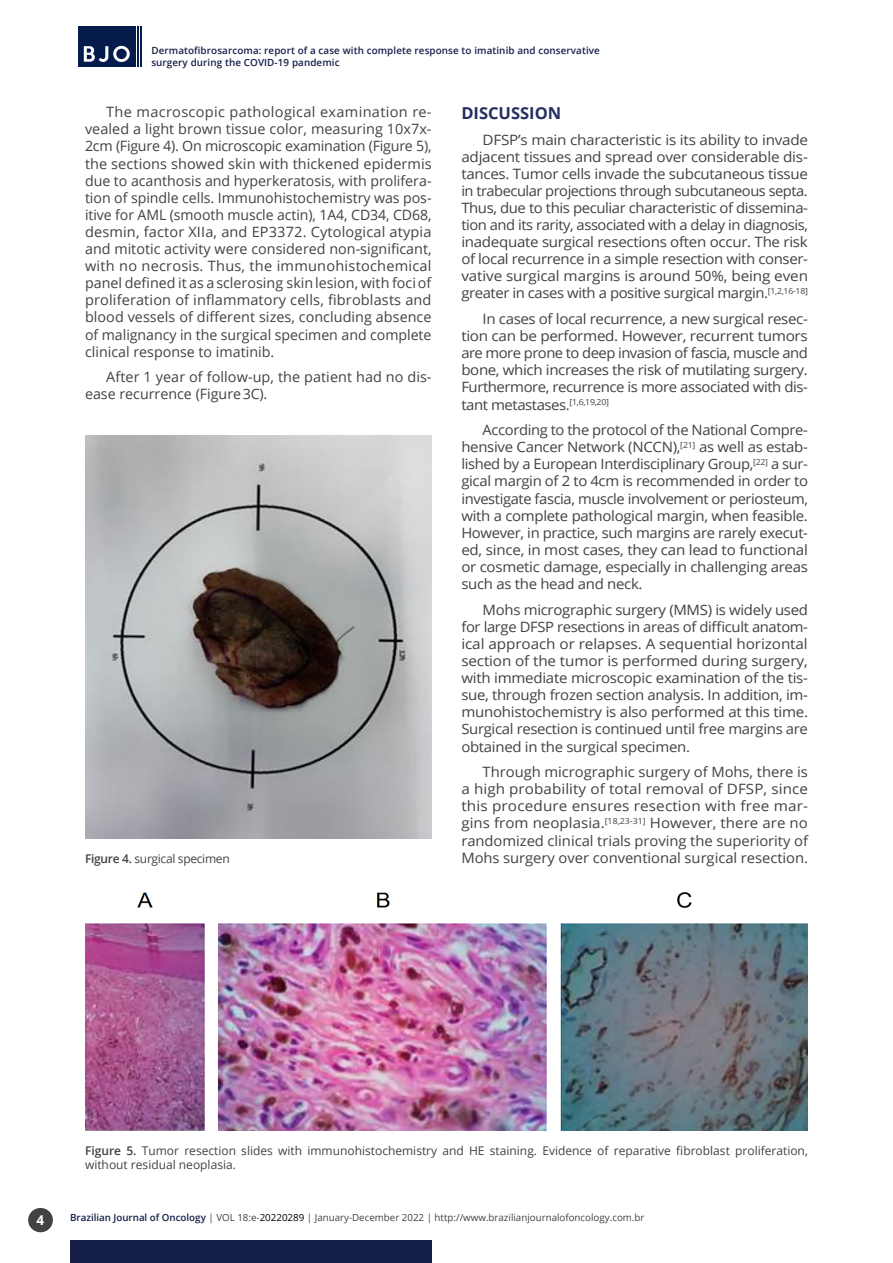
<style>
.page{position:relative;width:893px;height:1263px;background:#fff}
.page>*{position:absolute;margin:0;border:0;box-sizing:border-box;transform-origin:0 0}
.t1{font:700 16.5px "Open Sans";color:#242f5f}
.t2{font:14.25px/17.1px "Open Sans";letter-spacing:-.005em;color:#424243;text-align:justify}
.t3{font:14.25px/17.1px "Open Sans";letter-spacing:-.005em;color:#424243;text-align:justify;scale:1.07 1}
.t4{font:14.25px/17.1px "Open Sans";letter-spacing:-.005em;color:#424243;text-align:justify;scale:1.05 1}
.t5{font:14.25px/17.1px "Open Sans";letter-spacing:-.005em;color:#424243;text-align:justify;scale:1.04 1}
.t6{font:14.25px/17.1px "Open Sans";letter-spacing:-.005em;color:#424243;text-align:justify;scale:1.06 1}
.t7{font:700 13.5px "Open Sans";color:#fff}
.t8{font:12px/14.4px "Open Sans";color:#424243}
.t9{font:12px "Open Sans";letter-spacing:-.025em;color:#424243}
.t10{font:600 9.9px/11.9px "Open Sans";letter-spacing:.01em;color:#161f4a}
.t11{font:9.75px "Open Sans";color:#424243}
.s1{font-weight:600}
.s2{font-weight:600;color:#161f4a}
.s3{color:#000}
</style>
<div class="page">
<div style="left:70px;top:1240px;width:362px;height:23px;background:#161f4a"></div>
<div style="left:28px;top:1208px;width:25px;height:24px;background:#424243;border-radius:50%"></div>
<div style="left:78px;top:26px;width:57px;height:40px;background:#041b4c"></div>
<hr style="left:137px;top:26px;width:2px;height:40px;background:#041b4c">
<hr style="left:140px;top:26px;width:1px;height:40px;background:#041b4c">
<svg style="left:84px;top:46px;width:46px;height:16px"></svg>
<img style="left:85px;top:436px;width:347px;height:402px">
<img style="left:85px;top:893px;width:723px;height:238px">
<p class="t10" style="left:151px;top:45px;width:450px">Dermatofibrosarcoma: report of a case with complete response to imatinib and conservative surgery during the COVID-19 pandemic</p>
<p class="t2" style="left:85px;top:103px;width:348px;text-indent:21px">The macroscopic pathological examination re&shy;vealed a light brown tissue color, measuring 10x7x-2cm (Figure 4). On microscopic examination (Figure 5), the sections showed skin with thickened epidermis due to acanthosis and hyperkeratosis, with prolifera&shy;tion of spindle cells. Immunohistochemistry was pos&shy;itive for AML (smooth muscle actin), 1A4, CD34, CD68, desmin, factor XIIa, and EP3372. Cytological atypia and mitotic activity were considered non-significant, with no necrosis. Thus, the immunohistochemical panel defi ned it as a sclerosing skin lesion, with foci of proliferation of inflammatory cells, fi broblasts and blood vessels of different sizes, concluding absence of malignancy in the surgical specimen and complete clinical response to imatinib.</p>
<p class="t2" style="left:85px;top:368px;width:348px;text-indent:21px">After 1 year of follow-up, the patient had no dis&shy;ease recurrence (Figure 3C).</p>
<p class="t1" style="left:461px;top:101px;width:101px">DISCUSSION</p>
<p class="t3" style="left:461px;top:130px;width:326px;text-indent:21px">DFSP’s main characteristic is its ability to invade adjacent tissues and spread over considerable dis&shy;tances. Tumor cells invade the subcutaneous tissue in trabecular projections through subcutaneous septa.<br>Thus, due to this peculiar characteristic of dissemina&shy;tion and its rarity, associated with a delay in diagnosis, inadequate surgical resections often occur. The risk of local recurrence in a simple resection with conser&shy;vative surgical margins is around 50%, being even greater in cases with a positive surgical margin.<sup>[1,2,16-18]</sup></p>
<p class="t6" style="left:461px;top:310px;width:328px;text-indent:21px">In cases of local recurrence, a new surgical resec&shy;tion can be performed. However, recurrent tumors are more prone to deep invasion of fascia, muscle and bone, which increases the risk of mutilating surgery.<br>Furthermore, recurrence is more associated with dis&shy;tant metastases.<sup>[1,6,19,20]</sup></p>
<p class="t2" style="left:461px;top:421px;width:348px;text-indent:21px">According to the protocol of the National Compre&shy;hensive Cancer Network (NCCN),<sup>[21]</sup> as well as estab&shy;lished by a European Interdisciplinary Group,<sup>[22]</sup> a sur&shy;gical margin of 2 to 4cm is recommended in order to investigate fascia, muscle involvement or periosteum, with a complete pathological margin, when feasible.<br>However, in practice, such margins are rarely execut&shy;ed, since, in most cases, they can lead to functional or cosmetic damage, especially in challenging areas such as the head and neck.</p>
<p class="t4" style="left:461px;top:601px;width:332px;text-indent:21px">Mohs micrographic surgery (MMS) is widely used for large DFSP resections in areas of difficult anatom&shy;ical approach or relapses. A sequential horizontal section of the tumor is performed during surgery, with immediate microscopic examination of the tis&shy;sue, through frozen section analysis. In addition, im&shy;munohistochemistry is also performed at this time.<br>Surgical resection is continued until free margins are obtained in the surgical specimen.</p>
<p class="t5" style="left:461px;top:763px;width:335px;text-indent:21px">Through micrographic surgery of Mohs, there is a high probability of total removal of DFSP, since this procedure ensures resection with free mar&shy;gins from neoplasia.<sup>[18,23-31]</sup> However, there are no randomized clinical trials proving the superiority of</p>
<p class="t9" style="left:85px;top:850px;width:146px"><span class="s1">Figure 4.</span> surgical specimen</p>
<p class="t5" style="left:461px;top:848px;width:335px">Mohs surgery over conventional surgical resection.</p>
<p class="t7" style="left:37px;top:1211px;width:9px">4</p>
<p class="t8" style="left:85px;top:1143px;width:724px"><span class="s1">Figure 5.</span> Tumor resection slides with immunohistochemistry and HE staining. Evidence of reparative fi broblast proliferation, without residual neoplasia.</p>
<p class="t11" style="left:70px;top:1211px;width:576px"><span class="s2">Brazilian Journal of Oncology</span> | VOL 18:e-<span class="s3">20220289</span> | January-December 2022 | http://www.brazilianjournalofoncology.com.br</p>
</div>
